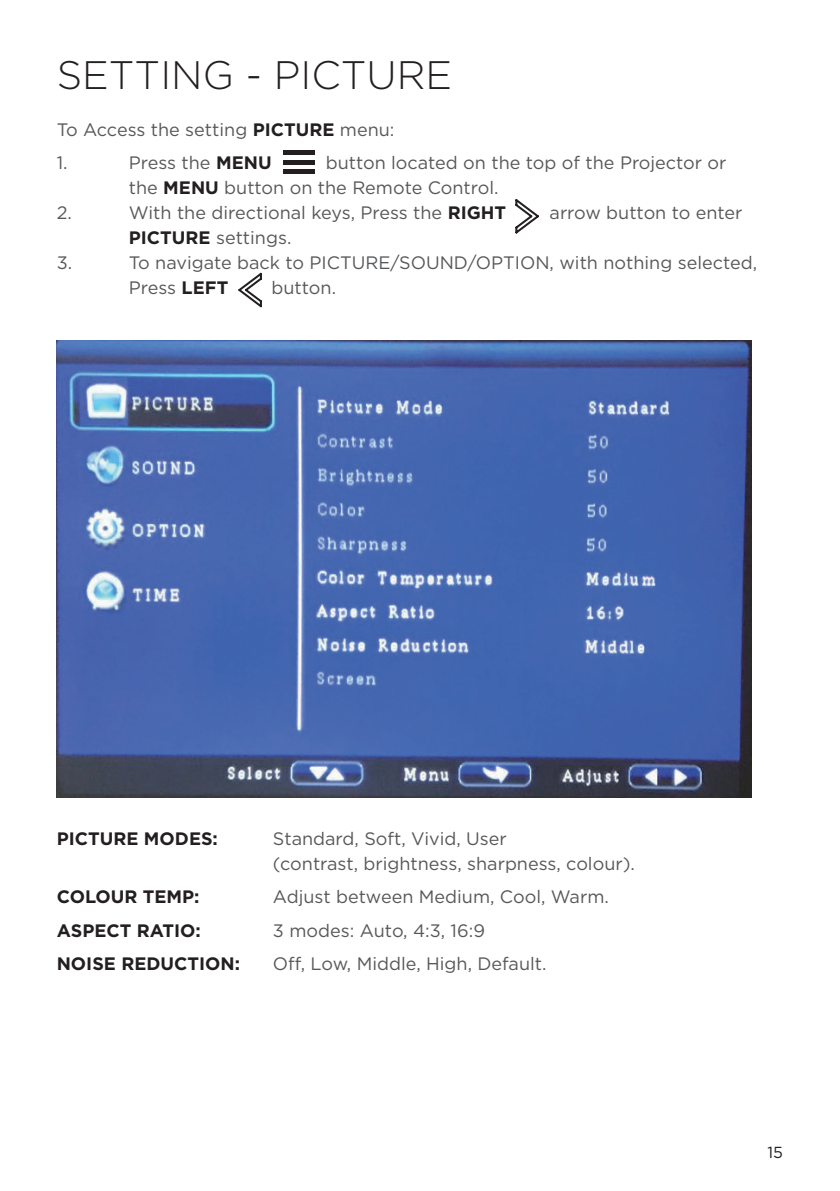
<style>
.page{position:relative;width:840px;height:1191px;background:#fff}
.page>*{position:absolute;margin:0;border:0;box-sizing:border-box;transform-origin:0 0}
.t1{font:300 39.8px "Gotham";color:#231f20}
.t2{font:18px "Gotham";color:#57585a}
.t3{font:700 18px "Gotham";color:#231f20}
.t4{font:16px "Gotham";color:#231f20}
.s1{font-weight:700;color:#231f20}
</style>
<div class="page">
<svg style="left:515px;top:199px;width:24px;height:35px"></svg>
<svg style="left:238px;top:272px;width:24px;height:36px"></svg>
<img style="left:57px;top:341px;width:693px;height:456px">
<div style="left:283px;top:150px;width:32px;height:5px;background:#231f20"></div>
<hr style="left:283px;top:160px;width:32px;height:4px;background:#231f20">
<div style="left:283px;top:169px;width:32px;height:5px;background:#231f20"></div>
<p class="t1" style="left:57px;top:50px;width:397px">SETTING - PICTURE</p>
<p class="t2" style="left:57px;top:118px;width:339px">To Access the setting <span class="s1">PICTURE</span> menu:</p>
<p class="t2" style="left:57px;top:151px;width:12px">1.</p>
<p class="t2" style="left:129px;top:151px;width:144px">Press the <span class="s1">MENU</span></p>
<p class="t2" style="left:325px;top:151px;width:402px">button located on the top of the Projector or</p>
<p class="t2" style="left:129px;top:176px;width:371px">the <span class="s1">MENU</span> button on the Remote Control.</p>
<p class="t2" style="left:57px;top:201px;width:17px">2.</p>
<p class="t2" style="left:129px;top:201px;width:379px">With the directional keys, Press the <span class="s1">RIGHT</span></p>
<p class="t2" style="left:549px;top:201px;width:194px">arrow button to enter</p>
<p class="t2" style="left:129px;top:226px;width:164px"><span class="s1">PICTURE</span> settings.</p>
<p class="t2" style="left:57px;top:251px;width:17px">3.</p>
<p class="t2" style="left:129px;top:251px;width:629px">To navigate back to PICTURE/SOUND/OPTION, with nothing selected,</p>
<p class="t2" style="left:129px;top:276px;width:101px">Press <span class="s1">LEFT</span></p>
<p class="t2" style="left:271px;top:276px;width:66px">button.</p>
<p class="t3" style="left:57px;top:827px;width:163px">PICTURE MODES:</p>
<p class="t2" style="left:273px;top:827px;width:235px">Standard, Soft, Vivid, User</p>
<p class="t2" style="left:273px;top:852px;width:363px">(contrast, brightness, sharpness, colour).</p>
<p class="t3" style="left:57px;top:885px;width:144px">COLOUR TEMP:</p>
<p class="t2" style="left:273px;top:885px;width:337px">Adjust between Medium, Cool, Warm.</p>
<p class="t3" style="left:57px;top:918px;width:145px">ASPECT RATIO:</p>
<p class="t2" style="left:273px;top:918px;width:213px">3 modes: Auto, 4:3, 16:9</p>
<p class="t3" style="left:57px;top:951px;width:185px">NOISE REDUCTION:</p>
<p class="t2" style="left:273px;top:951px;width:275px">Off, Low, Middle, High, Default.</p>
<p class="t4" style="left:767px;top:1142px;width:17px">15</p>
</div>
